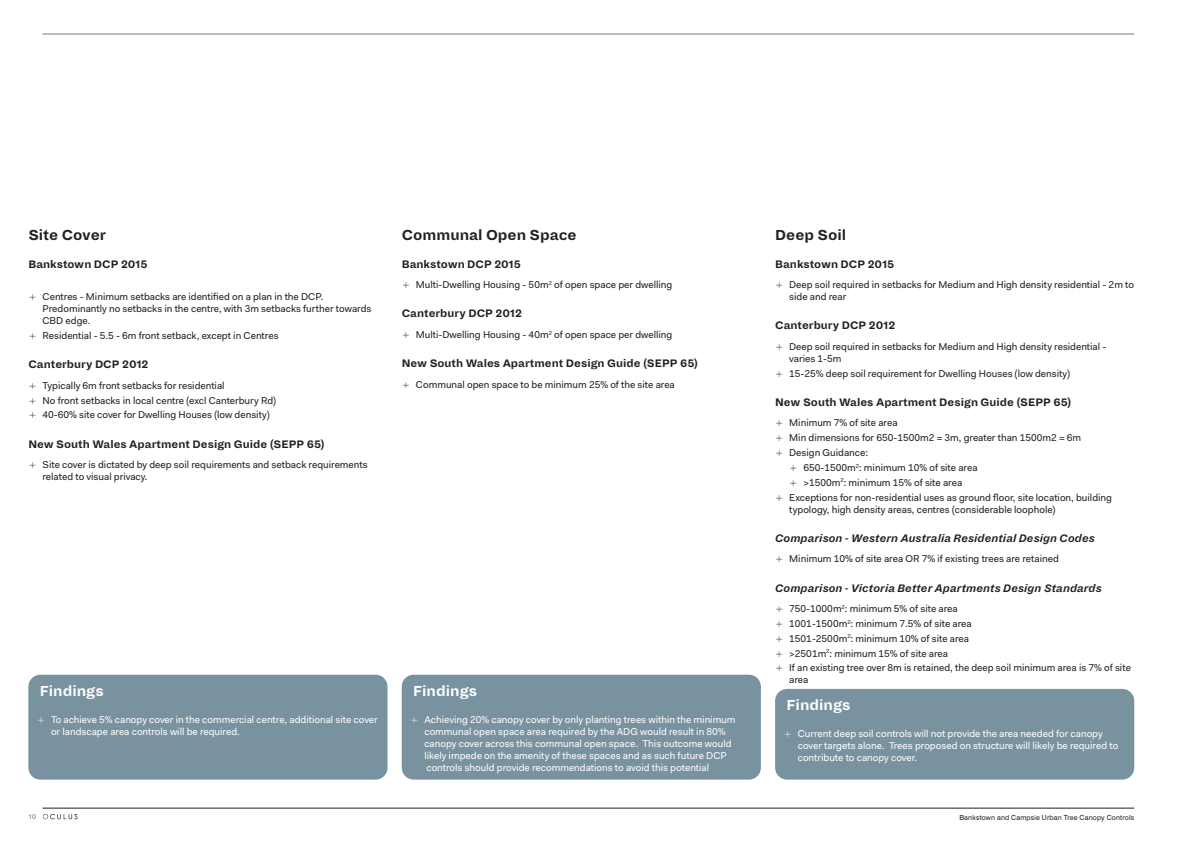
<style>
.page{position:relative;width:1191px;height:842px;background:#fff}
.page>*{position:absolute;margin:0;border:0;box-sizing:border-box;transform-origin:0 0}
.t1{font:700 16px "Dia";color:#231f20}
.t2{font:700 16px "Dia";color:#fff}
.t3{font:700 12px "Dia";color:#231f20}
.t4{font:italic 700 12px "Dia";color:#231f20}
.t5{font:10px/14.8px "Fakt Pro";color:#231f20}
.t6{font:10px/12px "Fakt Pro";color:#fff}
.t7{font:7px "Swiss 721 BT";letter-spacing:.02em;color:#231f20}
.t8{font:7px "Swiss 721 BT";color:#79797a}
.s1{font-family:"Swiss 721 BT";font-weight:300}
</style>
<div class="page">
<hr style="left:43px;top:34px;width:1091px;height:1px;background:#79797a">
<hr style="left:43px;top:808px;width:1091px;height:1px;background:#231f20">
<svg style="left:43px;top:814px;width:35px;height:5px"></svg>
<div style="left:28px;top:675px;width:359px;height:105px;background:#79929f;border-radius:12px"></div>
<div style="left:402px;top:675px;width:359px;height:105px;background:#79929f;border-radius:12px"></div>
<div style="left:775px;top:689px;width:359px;height:91px;background:#79929f;border-radius:12px"></div>
<h1 class="t1" style="left:28px;top:225px;width:79px">Site Cover</h1>
<h1 class="t1" style="left:402px;top:225px;width:177px">Communal Open Space</h1>
<h1 class="t1" style="left:775px;top:225px;width:73px">Deep Soil</h1>
<p class="t3" style="left:28px;top:257px;width:121px">Bankstown DCP 2015</p>
<p class="t5" style="left:43px;top:291px;width:330px;line-height:12px;text-indent:-14px"><span class="s1">+</span> Centres - Minimum setbacks are identified on a plan in the DCP.<br>Predominantly no setbacks in the centre, with 3m setbacks further towards<br>CBD edge.</p>
<p class="t5" style="left:28px;top:328px;width:252px"><span class="s1">+</span> Residential - 5.5 - 6m front setback, except in Centres</p>
<p class="t3" style="left:28px;top:357px;width:122px">Canterbury DCP 2012</p>
<p class="t5" style="left:28px;top:378px;width:249px"><span class="s1">+</span> Typically 6m front setbacks for residential<br><span class="s1">+</span> No front setbacks in local centre (excl Canterbury Rd) <span class="s1">+</span> 40-60% site cover for Dwelling Houses (low density)</p>
<p class="t3" style="left:28px;top:437px;width:298px">New South Wales Apartment Design Guide (SEPP 65)</p>
<p class="t5" style="left:43px;top:459px;width:326px;line-height:12px;text-indent:-14px"><span class="s1">+</span> Site cover is dictated by deep soil requirements and setback requirements related to visual privacy.</p>
<p class="t3" style="left:402px;top:257px;width:121px">Bankstown DCP 2015</p>
<p class="t5" style="left:402px;top:277px;width:272px"><span class="s1">+</span> Multi-Dwelling Housing - 50m<sup>2</sup> of open space per dwelling</p>
<p class="t3" style="left:402px;top:307px;width:122px">Canterbury DCP 2012</p>
<p class="t5" style="left:402px;top:327px;width:272px"><span class="s1">+</span> Multi-Dwelling Housing - 40m<sup>2</sup> of open space per dwelling</p>
<p class="t3" style="left:402px;top:356px;width:298px">New South Wales Apartment Design Guide (SEPP 65)</p>
<p class="t5" style="left:402px;top:377px;width:275px"><span class="s1">+</span> Communal open space to be minimum 25% of the site area</p>
<p class="t3" style="left:775px;top:257px;width:121px">Bankstown DCP 2015</p>
<p class="t5" style="left:789px;top:279px;width:346px;line-height:12px;text-indent:-14px"><span class="s1">+</span> Deep soil required in setbacks for Medium and High density residential - 2m to side and rear</p>
<p class="t3" style="left:775px;top:319px;width:122px">Canterbury DCP 2012</p>
<p class="t5" style="left:789px;top:340px;width:319px;line-height:12px;text-indent:-14px"><span class="s1">+</span> Deep soil required in setbacks for Medium and High density residential - varies 1-5m</p>
<p class="t5" style="left:775px;top:366px;width:296px"><span class="s1">+</span> 15-25% deep soil requirement for Dwelling Houses (low density)</p>
<p class="t3" style="left:775px;top:395px;width:298px">New South Wales Apartment Design Guide (SEPP 65)</p>
<p class="t5" style="left:775px;top:415px;width:124px"><span class="s1">+</span> Minimum 7% of site area</p>
<p class="t5" style="left:775px;top:430px;width:308px"><span class="s1">+</span> Min dimensions for 650-1500m2 = 3m, greater than 1500m2 = 6m</p>
<p class="t5" style="left:775px;top:445px;width:94px"><span class="s1">+</span> Design Guidance:</p>
<p class="t5" style="left:789px;top:460px;width:190px"><span class="s1">+</span> 650-1500m<sup>2</sup>: minimum 10% of site area</p>
<p class="t5" style="left:789px;top:475px;width:174px"><span class="s1">+</span> &gt;1500m<sup>2</sup>: minimum 15% of site area</p>
<p class="t5" style="left:775px;top:490px;width:338px"><span class="s1">+</span> Exceptions for non-residential uses as ground floor, site location, building</p>
<p class="t5" style="left:789px;top:502px;width:268px">typology, high density areas, centres (considerable loophole)</p>
<p class="t4" style="left:775px;top:531px;width:321px">Comparison - Western Australia Residential Design Codes</p>
<p class="t5" style="left:775px;top:551px;width:285px"><span class="s1">+</span> Minimum 10% of site area OR 7% if existing trees are retained</p>
<p class="t4" style="left:775px;top:581px;width:328px">Comparison - Victoria Better Apartments Design Standards</p>
<p class="t5" style="left:775px;top:601px;width:357px"><span class="s1">+</span> 750-1000m<sup>2</sup>: minimum 5% of site area<br><span class="s1">+</span> 1001-1500m<sup>2</sup>: minimum 7.5% of site area<br><span class="s1">+</span> 1501-2500m<sup>2</sup>: minimum 10% of site area<br><span class="s1">+</span> &gt;2501m<sup>2</sup>: minimum 15% of site area<br><span class="s1">+</span> If an existing tree over 8m is retained, the deep soil minimum area is 7% of site</p>
<p class="t5" style="left:789px;top:672px;width:21px">area</p>
<h1 class="t2" style="left:40px;top:682px;width:65px">Findings</h1>
<p class="t6" style="left:51px;top:713px;width:328px;text-indent:-14px"><span class="s1">+</span> To achieve 5% canopy cover in the commercial centre, additional site cover or landscape area controls will be required.</p>
<h1 class="t2" style="left:413px;top:682px;width:65px">Findings</h1>
<p class="t6" style="left:424px;top:713px;width:313px;text-indent:-14px"><span class="s1">+</span> Achieving 20% canopy cover by only planting trees within the minimum communal open space area required by the ADG would result in 80% canopy cover across this communal open space. This outcome would likely impede on the amenity of these spaces and as such future DCP controls should provide recommendations to avoid this potential</p>
<h1 class="t2" style="left:786px;top:696px;width:65px">Findings</h1>
<p class="t6" style="left:797px;top:727px;width:322px;text-indent:-14px"><span class="s1">+</span> Current deep soil controls will not provide the area needed for canopy cover targets alone. Trees proposed on structure will likely be required to contribute to canopy cover.</p>
<p class="t8" style="left:28px;top:812px;width:9px">10</p>
<p class="t7" style="left:959px;top:813px;width:176px">Bankstown and Campsie Urban Tree Canopy Controls</p>
</div>
